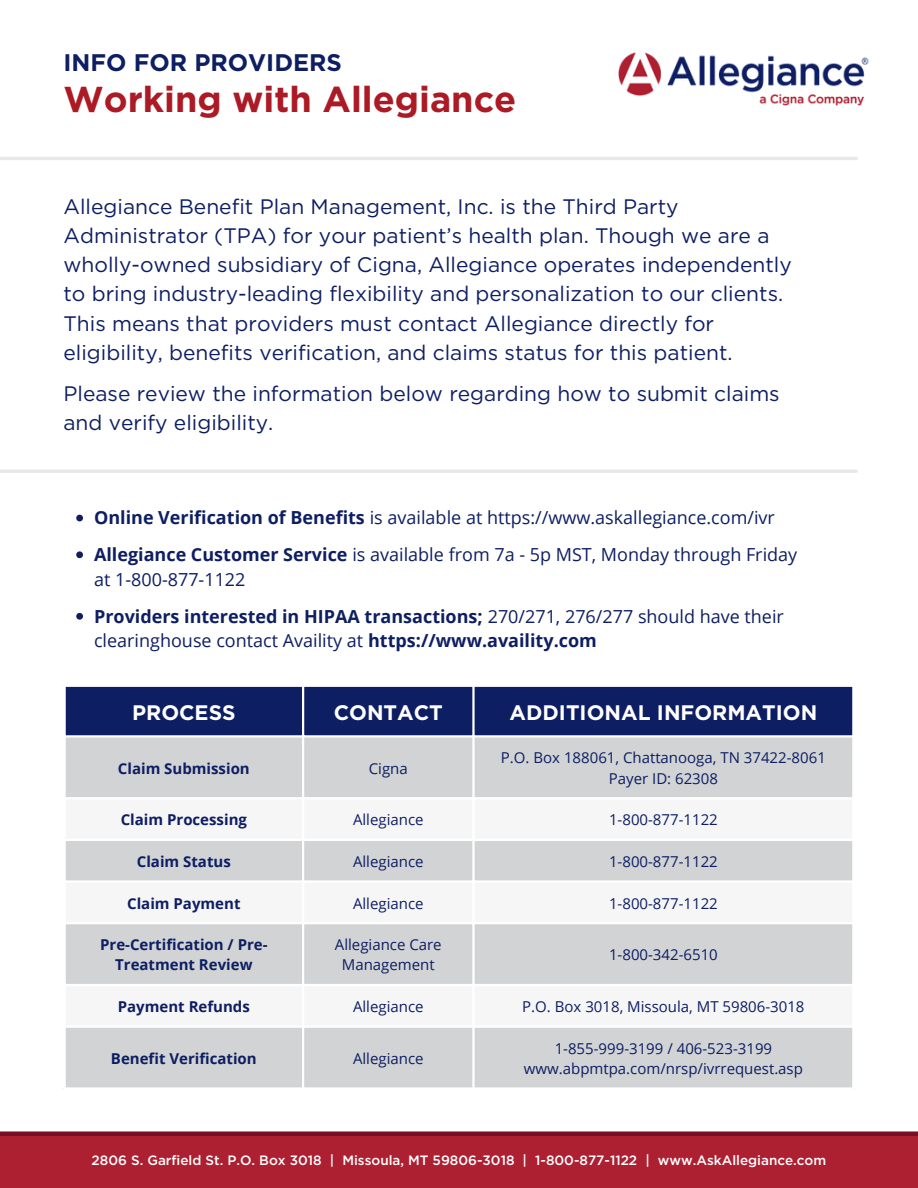
<style>
.page{position:relative;width:918px;height:1188px;background:#fff}
.page>*{position:absolute;margin:0;border:0;box-sizing:border-box;transform-origin:0 0}
.t1{font:700 36px "Gotham";color:#ac1a25}
.t2{font:700 24px "Gotham";color:#0e1e63}
.t3{font:21px/29.2px "Gotham";color:#0e1e63}
.t4{font:700 21px "Gotham";color:#fff}
.t5{font:18px/36.8px "Open Sans";color:#0e1e63}
.t6{font:15px/20.2px "Open Sans";color:#0e1e63;text-align:center}
.t7{font:700 15px/20.2px "Open Sans";color:#0e1e63;text-align:center}
.t8{font:500 13.5px "Gotham";color:#fff}
.s1{font-weight:700}
</style>
<div class="page">
<img style="left:619px;top:53px;width:250px;height:53px">
<hr style="left:0;top:157px;width:856px;height:3px;background:#d9d9d9">
<hr style="left:0;top:470px;width:856px;height:3px;background:#d9d9d9">
<div style="left:66px;top:687px;width:786px;height:48px;background:#0e1e63"></div>
<div style="left:66px;top:738px;width:786px;height:349px;background:#d1d3d4"></div>
<svg style="left:66px;top:799px;width:786px;height:227px;fill:#f6f6f6"></svg>
<hr style="left:302px;top:687px;width:2px;height:400px;background:#fff">
<hr style="left:472px;top:687px;width:3px;height:400px;background:#fff">
<hr style="left:63px;top:797px;width:792px;height:2px;background:#fff">
<hr style="left:63px;top:839px;width:792px;height:2px;background:#fff">
<hr style="left:63px;top:880px;width:792px;height:3px;background:#fff">
<hr style="left:63px;top:922px;width:792px;height:2px;background:#fff">
<hr style="left:63px;top:984px;width:792px;height:2px;background:#fff">
<hr style="left:63px;top:1026px;width:792px;height:2px;background:#fff">
<svg style="left:76px;top:515px;width:7px;height:6px"></svg>
<svg style="left:76px;top:551px;width:7px;height:7px"></svg>
<svg style="left:76px;top:613px;width:7px;height:7px"></svg>
<div style="left:0;top:1134px;width:918px;height:54px;background:#ad2032"></div>
<div style="left:0;top:1131px;width:918px;height:5px;background:#761024"></div>
<p class="t2" style="left:63px;top:47px;width:280px">INFO FOR PROVIDERS</p>
<h1 class="t1" style="left:63px;top:77px;width:454px">Working with Allegiance</h1>
<p class="t3" style="left:63px;top:191px;width:730px">Allegiance Benefit Plan Management, Inc. is the Third Party Administrator (TPA) for your patient’s health plan. Though we are a wholly-owned subsidiary of Cigna, Allegiance operates independently to bring industry-leading flexibility and personalization to our clients.<br>This means that providers must contact Allegiance directly for eligibility, benefits verification, and claims status for this patient.</p>
<p class="t3" style="left:63px;top:379px;width:718px">Please review the information below regarding how to submit claims and verify eligibility.</p>
<p class="t5" style="left:94px;top:499px;width:705px"><span class="s1">Online Verification of Benefits</span> is available at https://www.askallegiance.com/ivr<br><span class="s1">Allegiance Customer Service</span> is available from 7a - 5p MST, Monday through Friday</p>
<p class="t5" style="left:94px;top:561px;width:691px">at 1-800-877-1122<br><span class="s1">Providers interested in HIPAA transactions;</span> 270/271, 276/277 should have their</p>
<p class="t5" style="left:94px;top:622px;width:504px">clearinghouse contact Availity at <span class="s1">https://www.availity.com</span></p>
<p class="t4" style="left:132px;top:699px;width:105px">PROCESS</p>
<p class="t4" style="left:334px;top:699px;width:111px">CONTACT</p>
<p class="t4" style="left:510px;top:699px;width:309px">ADDITIONAL INFORMATION</p>
<p class="t7" style="left:118px;top:758px;width:133px">Claim Submission</p>
<p class="t6" style="left:369px;top:758px;width:41px">Cigna</p>
<p class="t6" style="left:501px;top:747px;width:326px">P.O. Box 188061, Chattanooga, TN 37422-8061<br>Payer ID: 62308</p>
<p class="t7" style="left:121px;top:809px;width:128px">Claim Processing</p>
<p class="t6" style="left:353px;top:809px;width:72px">Allegiance</p>
<p class="t6" style="left:609px;top:809px;width:110px">1-800-877-1122</p>
<p class="t7" style="left:137px;top:851px;width:96px">Claim Status</p>
<p class="t6" style="left:353px;top:851px;width:72px">Allegiance</p>
<p class="t6" style="left:609px;top:851px;width:110px">1-800-877-1122</p>
<p class="t7" style="left:127px;top:893px;width:115px">Claim Payment</p>
<p class="t6" style="left:353px;top:893px;width:72px">Allegiance</p>
<p class="t6" style="left:609px;top:893px;width:110px">1-800-877-1122</p>
<p class="t7" style="left:100px;top:934px;width:169px">Pre-Certification / Pre-<br>Treatment Review</p>
<p class="t6" style="left:335px;top:934px;width:108px">Allegiance Care<br>Management</p>
<p class="t6" style="left:609px;top:944px;width:110px">1-800-342-6510</p>
<p class="t7" style="left:118px;top:996px;width:134px">Payment Refunds</p>
<p class="t6" style="left:353px;top:996px;width:72px">Allegiance</p>
<p class="t6" style="left:522px;top:996px;width:284px">P.O. Box 3018, Missoula, MT 59806-3018</p>
<p class="t7" style="left:111px;top:1048px;width:147px">Benefit Verification</p>
<p class="t6" style="left:353px;top:1048px;width:72px">Allegiance</p>
<p class="t6" style="left:524px;top:1038px;width:281px">1-855-999-3199 / 406-523-3199 www.abpmtpa.com/nrsp/ivrrequest.asp</p>
<p class="t8" style="left:92px;top:1152px;width:736px">2806 S. Garfield St. P.O. Box 3018 | Missoula, MT 59806-3018 | 1-800-877-1122 | www.AskAllegiance.com</p>
</div>
